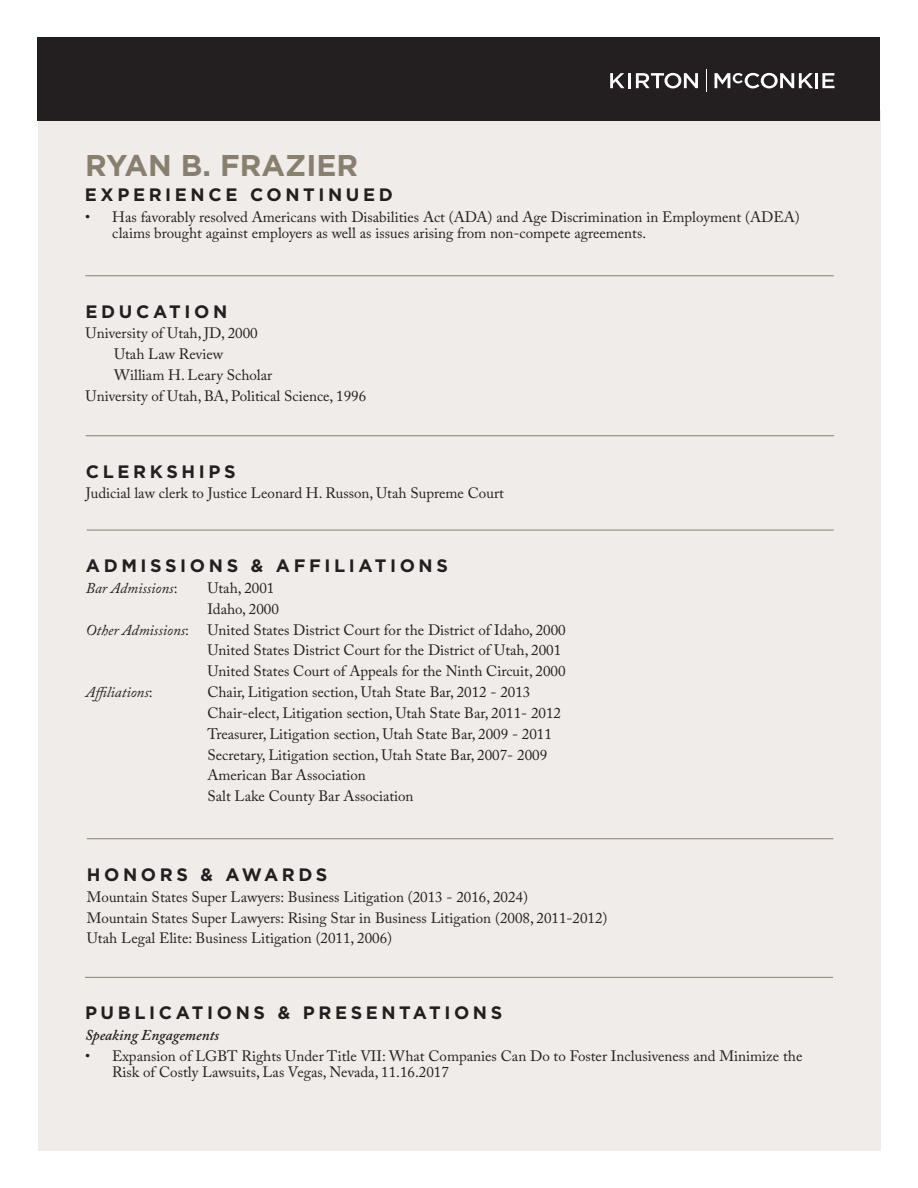
<style>
.page{position:relative;width:918px;height:1188px;background:#fff}
.page>*{position:absolute;margin:0;border:0;box-sizing:border-box;transform-origin:0 0}
.t1{font:700 30px "Gotham";color:#887f6f}
.t2{font:700 18px "Gotham";letter-spacing:.2em;color:#231f20}
.t3{font:15px/20.9px "Adobe Caslon Pro";color:#231f20}
.t4{font:italic 15px "Adobe Caslon Pro";color:#231f20}
.t5{font:italic 600 15px "Adobe Caslon Pro";color:#231f20}
.s1{font-style:normal}
.s2{font-style:italic}
</style>
<div class="page">
<div style="left:38px;top:110px;width:842px;height:1040px;background:#efece9"></div>
<div style="left:38px;top:38px;width:842px;height:83px;background:#231f20"></div>
<svg style="left:610px;top:73px;width:15px;height:15px"></svg>
<svg style="left:636px;top:73px;width:62px;height:15px"></svg>
<hr style="left:815px;top:73px;width:3px;height:15px;background:#fff">
<svg style="left:822px;top:73px;width:13px;height:15px"></svg>
<hr style="left:628px;top:73px;width:3px;height:15px;background:#fff">
<svg style="left:715px;top:73px;width:98px;height:15px"></svg>
<svg style="left:706px;top:69px;width:1px;height:23px"></svg>
<hr style="left:85px;top:275px;width:749px;height:1px;background:#887f6f">
<hr style="left:86px;top:435px;width:748px;height:1px;background:#887f6f">
<hr style="left:87px;top:530px;width:747px;height:1px;background:#887f6f">
<hr style="left:87px;top:838px;width:746px;height:1px;background:#887f6f">
<hr style="left:85px;top:977px;width:748px;height:1px;background:#887f6f">
<h1 class="t1" style="left:85px;top:146px;width:274px">RYAN B. FRAZIER</h1>
<p class="t2" style="left:85px;top:183px;width:309px">EXPERIENCE CONTINUED</p>
<p class="t3" style="left:112px;top:208px;width:689px;line-height:16.5px;text-indent:-27px">• Has favorably resolved Americans with Disabilities Act (ADA) and Age Discrimination in Employment (ADEA) claims brought against employers as well as issues arising from non-compete agreements.</p>
<p class="t2" style="left:86px;top:299px;width:143px">EDUCATION</p>
<p class="t3" style="left:86px;top:323px;width:174px">University of Utah, JD, 2000</p>
<p class="t3" style="left:114px;top:344px;width:111px">Utah Law Review</p>
<p class="t3" style="left:114px;top:364px;width:160px">William H. Leary Scholar</p>
<p class="t3" style="left:86px;top:385px;width:282px">University of Utah, BA, Political Science, 1996</p>
<p class="t2" style="left:86px;top:459px;width:151px">CLERKSHIPS</p>
<p class="t3" style="left:86px;top:483px;width:420px">Judicial law clerk to Justice Leonard H. Russon, Utah Supreme Court</p>
<p class="t2" style="left:86px;top:554px;width:364px">ADMISSIONS &amp; AFFILIATIONS</p>
<p class="t4" style="left:86px;top:579px;width:93px">Bar Admissions<span class="s1">:</span></p>
<p class="t3" style="left:207px;top:577px;width:68px">Utah, 2001</p>
<p class="t3" style="left:207px;top:598px;width:73px">Idaho, 2000</p>
<p class="t3" style="left:86px;top:619px;width:481px"><span class="s2">Other Admissions</span>: United States District Court for the District of Idaho, 2000</p>
<p class="t3" style="left:207px;top:640px;width:355px">United States District Court for the District of Utah, 2001</p>
<p class="t3" style="left:207px;top:661px;width:360px">United States Court of Appeals for the Ninth Circuit, 2000</p>
<p class="t4" style="left:86px;top:683px;width:68px">Affiliations<span class="s1">:</span></p>
<p class="t3" style="left:207px;top:681px;width:355px">Chair, Litigation section, Utah State Bar, 2012 - 2013<br>Chair-elect, Litigation section, Utah State Bar, 2011- 2012<br>Treasurer, Litigation section, Utah State Bar, 2009 - 2011<br>Secretary, Litigation section, Utah State Bar, 2007- 2009<br>American Bar Association<br>Salt Lake County Bar Association</p>
<p class="t2" style="left:87px;top:863px;width:242px">HONORS &amp; AWARDS</p>
<p class="t3" style="left:87px;top:886px;width:522px">Mountain States Super Lawyers: Business Litigation (2013 - 2016, 2024)<br>Mountain States Super Lawyers: Rising Star in Business Litigation (2008, 2011-2012)<br>Utah Legal Elite: Business Litigation (2011, 2006)</p>
<p class="t2" style="left:85px;top:1001px;width:419px">PUBLICATIONS &amp; PRESENTATIONS</p>
<p class="t5" style="left:85px;top:1026px;width:136px">Speaking Engagements</p>
<p class="t3" style="left:112px;top:1047px;width:692px;line-height:16.5px;text-indent:-27px">• Expansion of LGBT Rights Under Title VII: What Companies Can Do to Foster Inclusiveness and Minimize the<br>Risk of Costly Lawsuits, Las Vegas, Nevada, 11.16.2017</p>
</div>
